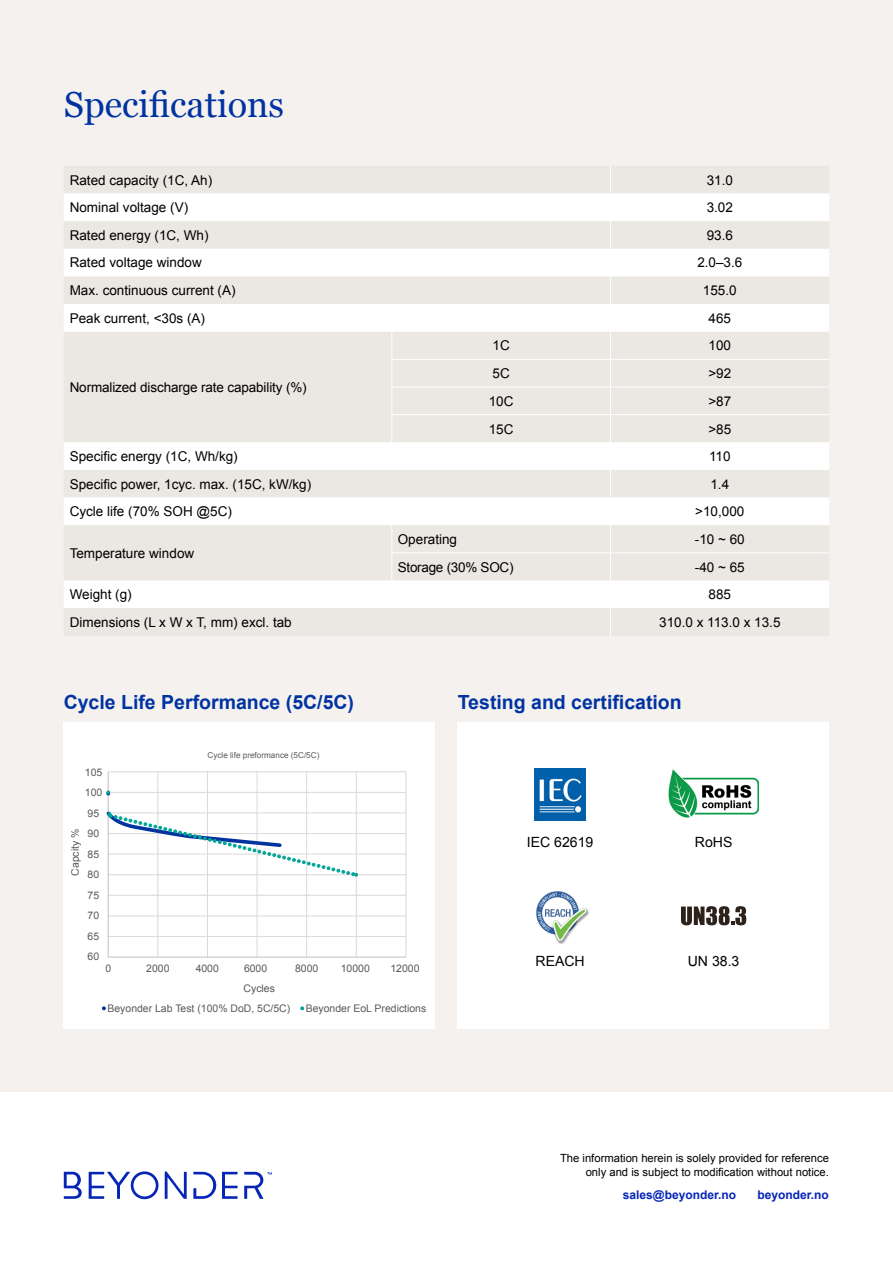
<style>
.page{position:relative;width:893px;height:1263px;background:#fff}
.page>*{position:absolute;margin:0;border:0;box-sizing:border-box;transform-origin:0 0}
.t1{font:36.15px "Georgia";color:#0033a1}
.t2{font:700 19.5px "Arial";color:#0033a1}
.t3{font:14.1px "Arial";color:#000}
.t4{font:13.5px "Arial";color:#000}
.t5{font:13.5px "Arial";letter-spacing:-.02em;color:#000}
.t6{font:700 12px "Arial";color:#0525b6}
.t7{font:11.25px/13.5px "Arial";color:#000;text-align:right}
.t8{font:10.5px "Arial";color:#595959}
.t9{font:8.1px "Arial";color:#595959}
</style>
<div class="page">
<div style="left:0;top:0;width:893px;height:1091px;background:#f4f1ee"></div>
<div style="left:64px;top:166px;width:765px;height:469px;background:#ebe7e2"></div>
<svg style="left:64px;top:193px;width:765px;height:415px;fill:#ebe7e2"></svg>
<svg style="left:391px;top:332px;width:1px;height:110px"></svg>
<svg style="left:391px;top:525px;width:1px;height:55px"></svg>
<svg style="left:610px;top:166px;width:1px;height:469px"></svg>
<hr style="left:391px;top:359px;width:219px;height:1px;background:#fff">
<hr style="left:610px;top:359px;width:219px;height:1px;background:#fff">
<hr style="left:391px;top:387px;width:219px;height:1px;background:#fff">
<hr style="left:610px;top:387px;width:219px;height:1px;background:#fff">
<hr style="left:391px;top:414px;width:219px;height:1px;background:#fff">
<hr style="left:610px;top:414px;width:219px;height:1px;background:#fff">
<hr style="left:391px;top:552px;width:219px;height:1px;background:#fff">
<hr style="left:610px;top:552px;width:219px;height:1px;background:#fff">
<svg style="left:222px;top:1172px;width:16px;height:27px"></svg>
<svg style="left:165px;top:1171px;width:22px;height:28px"></svg>
<svg style="left:193px;top:1172px;width:23px;height:27px"></svg>
<svg style="left:89px;top:1171px;width:69px;height:28px"></svg>
<svg style="left:64px;top:1172px;width:18px;height:27px"></svg>
<svg style="left:244px;top:1172px;width:28px;height:27px"></svg>
<div style="left:64px;top:722px;width:371px;height:307px;background:#fff"></div>
<hr style="left:108px;top:936px;width:298px;height:1px;background:#d9d9d9">
<hr style="left:108px;top:916px;width:298px;height:1px;background:#d9d9d9">
<hr style="left:108px;top:895px;width:298px;height:1px;background:#d9d9d9">
<hr style="left:108px;top:874px;width:298px;height:1px;background:#d9d9d9">
<hr style="left:108px;top:854px;width:298px;height:1px;background:#d9d9d9">
<hr style="left:108px;top:833px;width:298px;height:1px;background:#d9d9d9">
<hr style="left:108px;top:813px;width:298px;height:1px;background:#d9d9d9">
<hr style="left:108px;top:792px;width:298px;height:1px;background:#d9d9d9">
<hr style="left:108px;top:771px;width:298px;height:1px;background:#d9d9d9">
<hr style="left:158px;top:772px;width:1px;height:185px;background:#d9d9d9">
<hr style="left:207px;top:772px;width:1px;height:185px;background:#d9d9d9">
<hr style="left:257px;top:772px;width:1px;height:185px;background:#d9d9d9">
<hr style="left:306px;top:772px;width:1px;height:185px;background:#d9d9d9">
<hr style="left:356px;top:772px;width:1px;height:185px;background:#d9d9d9">
<hr style="left:406px;top:772px;width:1px;height:185px;background:#d9d9d9">
<hr style="left:108px;top:772px;width:1px;height:185px;background:#bfbfbf">
<hr style="left:108px;top:957px;width:298px;height:1px;background:#bfbfbf">
<svg style="left:107px;top:791px;width:3px;height:4px"></svg>
<svg style="left:106px;top:810px;width:252px;height:66px"></svg>
<svg style="left:102px;top:1006px;width:4px;height:4px"></svg>
<svg style="left:300px;top:1006px;width:4px;height:4px"></svg>
<div style="left:458px;top:722px;width:371px;height:307px;background:#fff"></div>
<svg style="left:681px;top:906px;width:65px;height:19px"></svg>
<img style="left:534px;top:769px;width:52px;height:51px">
<img style="left:536px;top:891px;width:53px;height:53px">
<img style="left:669px;top:769px;width:89px;height:48px">
<h1 class="t1" style="left:64px;top:78px;width:222px">Specifications</h1>
<p class="t4" style="left:70px;top:171px;width:144px">Rated capacity (1C, Ah)</p>
<p class="t4" style="left:707px;top:171px;width:28px">31.0</p>
<p class="t4" style="left:70px;top:199px;width:120px">Nominal voltage (V)</p>
<p class="t4" style="left:707px;top:199px;width:28px">3.02</p>
<p class="t4" style="left:70px;top:226px;width:140px">Rated energy (1C, Wh)</p>
<p class="t4" style="left:707px;top:226px;width:28px">93.6</p>
<p class="t4" style="left:70px;top:254px;width:134px">Rated voltage window</p>
<p class="t4" style="left:697px;top:254px;width:47px">2.0–3.6</p>
<p class="t4" style="left:70px;top:282px;width:167px">Max. continuous current (A)</p>
<p class="t4" style="left:703px;top:282px;width:35px">155.0</p>
<p class="t4" style="left:70px;top:309px;width:137px">Peak current, &lt;30s (A)</p>
<p class="t4" style="left:709px;top:309px;width:24px">465</p>
<p class="t4" style="left:70px;top:378px;width:239px">Normalized discharge rate capability (%)</p>
<p class="t4" style="left:493px;top:337px;width:19px">1C</p>
<p class="t4" style="left:709px;top:337px;width:24px">100</p>
<p class="t4" style="left:493px;top:364px;width:19px">5C</p>
<p class="t4" style="left:708px;top:364px;width:24px">&gt;92</p>
<p class="t4" style="left:489px;top:392px;width:26px">10C</p>
<p class="t4" style="left:708px;top:392px;width:24px">&gt;87</p>
<p class="t4" style="left:489px;top:420px;width:26px">15C</p>
<p class="t4" style="left:708px;top:420px;width:24px">&gt;85</p>
<p class="t4" style="left:70px;top:447px;width:170px">Specific energy (1C, Wh/kg)</p>
<p class="t4" style="left:709px;top:447px;width:23px">110</p>
<p class="t4" style="left:70px;top:475px;width:243px">Specific power, 1cyc. max. (15C, kW/kg)</p>
<p class="t4" style="left:710px;top:475px;width:20px">1.4</p>
<p class="t4" style="left:70px;top:503px;width:164px">Cycle life (70% SOH @5C)</p>
<p class="t4" style="left:695px;top:503px;width:51px">&gt;10,000</p>
<p class="t4" style="left:70px;top:544px;width:126px">Temperature window</p>
<p class="t4" style="left:398px;top:530px;width:61px">Operating</p>
<p class="t4" style="left:695px;top:530px;width:51px">-10 ~ 60</p>
<p class="t5" style="left:398px;top:558px;width:117px">Storage (30% SOC)</p>
<p class="t4" style="left:695px;top:558px;width:51px">-40 ~ 65</p>
<p class="t4" style="left:70px;top:585px;width:64px">Weight (g)</p>
<p class="t4" style="left:709px;top:585px;width:24px">885</p>
<p class="t4" style="left:70px;top:613px;width:224px">Dimensions (L x W x T, mm) excl. tab</p>
<p class="t4" style="left:659px;top:613px;width:123px">310.0 x 113.0 x 13.5</p>
<h2 class="t2" style="left:64px;top:689px;width:292px">Cycle Life Performance (5C/5C)</h2>
<h2 class="t2" style="left:458px;top:689px;width:225px">Testing and certification</h2>
<p class="t8" style="left:85px;top:765px;width:19px">105</p>
<p class="t8" style="left:85px;top:786px;width:19px">100</p>
<p class="t8" style="left:88px;top:806px;width:13px">95</p>
<p class="t8" style="left:68px;top:876px;width:49px;rotate:-90deg">Capcity %</p>
<p class="t8" style="left:88px;top:827px;width:13px">90</p>
<p class="t8" style="left:88px;top:847px;width:13px">85</p>
<p class="t8" style="left:88px;top:868px;width:13px">80</p>
<p class="t8" style="left:88px;top:888px;width:13px">75</p>
<p class="t8" style="left:88px;top:908px;width:13px">70</p>
<p class="t8" style="left:88px;top:929px;width:13px">65</p>
<p class="t8" style="left:88px;top:949px;width:13px">60</p>
<p class="t9" style="left:207px;top:749px;width:113px">Cycle life preformance (5C/5C)</p>
<p class="t8" style="left:106px;top:962px;width:7px">0</p>
<p class="t8" style="left:146px;top:962px;width:25px">2000</p>
<p class="t8" style="left:196px;top:962px;width:25px">4000</p>
<p class="t8" style="left:244px;top:962px;width:25px">6000</p>
<p class="t8" style="left:295px;top:962px;width:25px">8000</p>
<p class="t8" style="left:341px;top:962px;width:31px">10000</p>
<p class="t8" style="left:390px;top:962px;width:31px">12000</p>
<p class="t8" style="left:108px;top:1001px;width:184px">Beyonder Lab Test (100% DoD, 5C/5C)</p>
<p class="t8" style="left:306px;top:1001px;width:122px">Beyonder EoL Predictions</p>
<p class="t8" style="left:244px;top:981px;width:33px">Cycles</p>
<p class="t3" style="left:527px;top:833px;width:68px">IEC 62619</p>
<p class="t3" style="left:695px;top:833px;width:39px">RoHS</p>
<p class="t3" style="left:535px;top:952px;width:51px">REACH</p>
<p class="t3" style="left:688px;top:952px;width:53px">UN 38.3</p>
<p class="t7" style="left:560px;top:1151px;width:270px">The information herein is solely provided for reference only and is subject to modification without notice.</p>
<p class="t6" style="left:623px;top:1187px;width:115px">sales@beyonder.no</p>
<p class="t6" style="left:758px;top:1187px;width:73px">beyonder.no</p>
</div>
